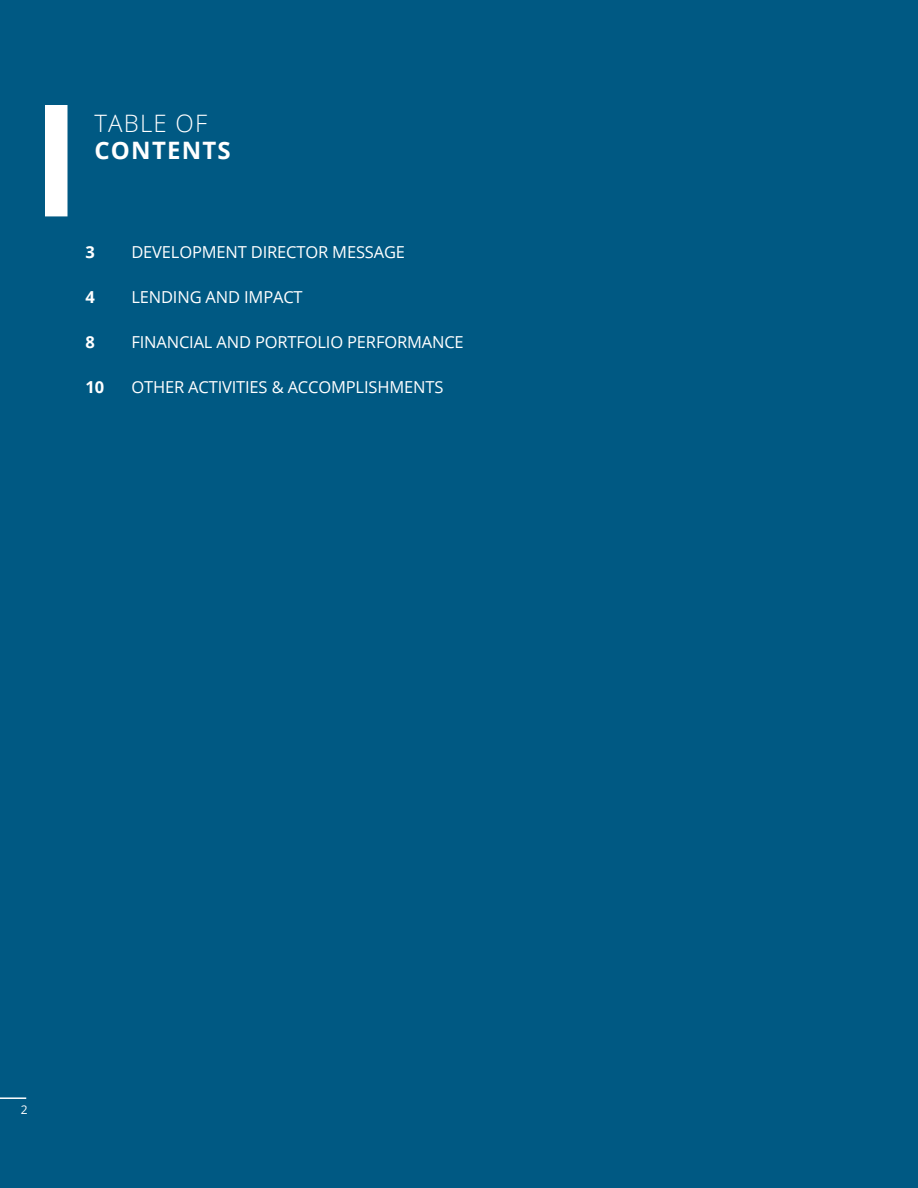
<style>
.page{position:relative;width:918px;height:1188px;background:#005983}
.page>*{position:absolute;margin:0;border:0;box-sizing:border-box;transform-origin:0 0}
.Chapter_Title_-_Alig{font:700 24px "Open Sans";letter-spacing:.05em;color:#fff}
.Chapter_Title_-_Alig-2{font:300 24px "Open Sans";letter-spacing:.05em;color:#fff}
.TOC_Header{font:16.5px "Open Sans";letter-spacing:-.01em;color:#fff}
.TOC_Header-2{font:700 16.5px "Open Sans";color:#fff}
.t1{font:12px "Open Sans";color:#fff}
</style>
<div class="page">
<hr style="left:0;top:1097px;width:26px;height:2px;background:#fff">
<div style="left:45px;top:105px;width:23px;height:111px;background:#fff"></div>
<p class="Chapter_Title_-_Alig-2" style="left:94px;top:107px;width:114px">TABLE OF</p>
<p class="Chapter_Title_-_Alig" style="left:94px;top:133px;width:138px">CONTENTS</p>
<p class="TOC_Header-2" style="left:86px;top:240px;width:11px">3</p>
<p class="TOC_Header-2" style="left:86px;top:285px;width:11px">4</p>
<p class="TOC_Header-2" style="left:86px;top:330px;width:11px">8</p>
<p class="TOC_Header-2" style="left:86px;top:375px;width:20px">10</p>
<p class="TOC_Header" style="left:131px;top:241px;width:275px">DEVELOPMENT DIRECTOR MESSAGE</p>
<p class="TOC_Header" style="left:131px;top:286px;width:173px">LENDING AND IMPACT</p>
<p class="TOC_Header" style="left:131px;top:331px;width:334px">FINANCIAL AND PORTFOLIO PERFORMANCE</p>
<p class="TOC_Header" style="left:131px;top:376px;width:314px">OTHER ACTIVITIES &amp; ACCOMPLISHMENTS</p>
<p class="t1" style="left:21px;top:1102px;width:8px">2</p>
</div>
